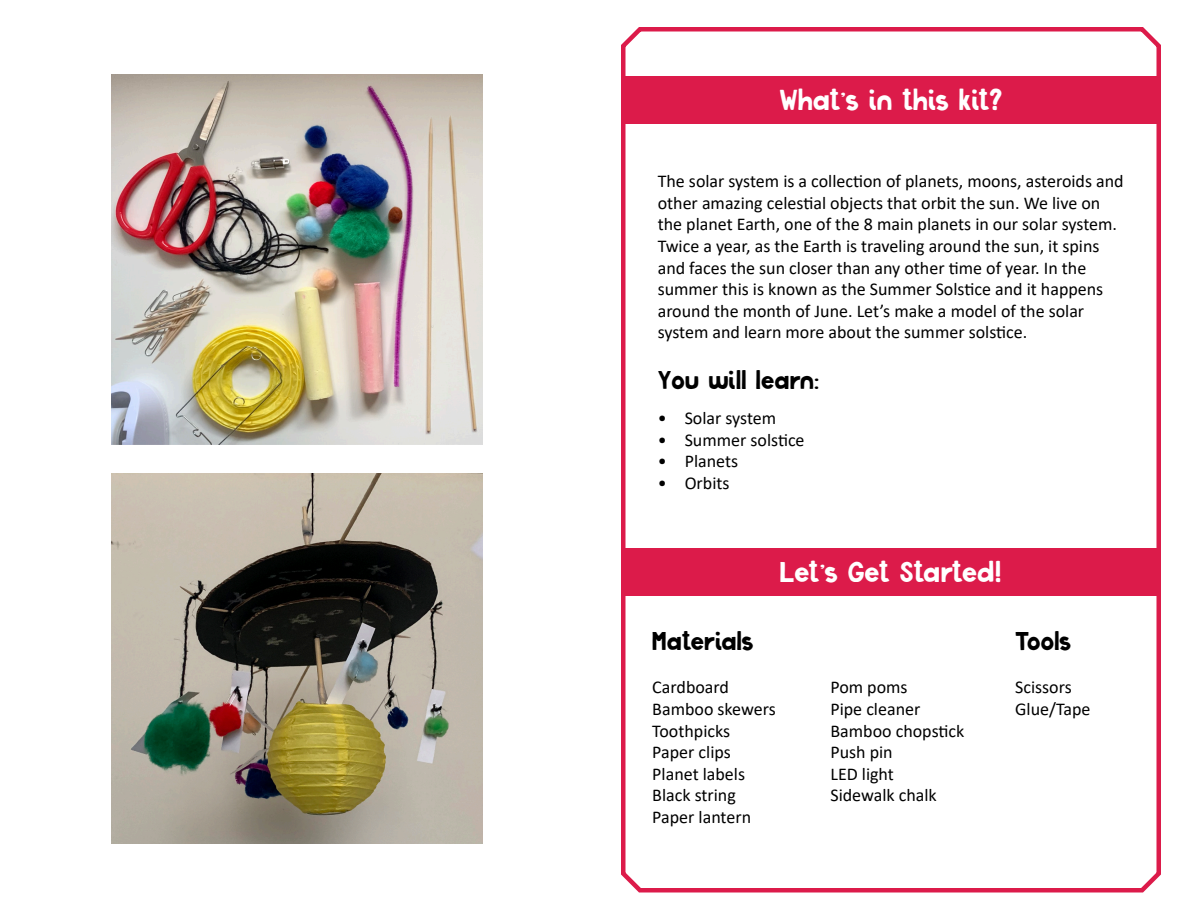
<style>
.page{position:relative;width:1188px;height:918px;background:#fff}
.page>*{position:absolute;margin:0;border:0;box-sizing:border-box;transform-origin:0 0}
.t1{font:27px "Bluberry";letter-spacing:-.015em;color:#fff}
.t2{font:24px "Bluberry";color:#000}
.t3{font:18px/21.6px "Calibri";color:#000}
</style>
<div class="page">
<svg style="left:621px;top:27px;width:540px;height:866px"></svg>
<div style="left:621px;top:76px;width:540px;height:48px;background:#dc1b4a"></div>
<div style="left:621px;top:548px;width:540px;height:48px;background:#dc1b4a"></div>
<img style="left:112px;top:74px;width:370px;height:371px">
<img style="left:112px;top:473px;width:370px;height:371px">
<p class="t1" style="left:780px;top:88px;width:224px">What’s in this kit?</p>
<p class="t3" style="left:658px;top:170px;width:467px">The solar system is a collection of planets, moons, asteroids and other amazing celestial objects that orbit the sun. We live on the planet Earth, one of the 8 main planets in our solar system.<br>Twice a year, as the Earth is traveling around the sun, it spins and faces the sun closer than any other time of year. In the summer this is known as the Summer Solstice and it happens around the month of June. Let’s make a model of the solar system and learn more about the summer solstice.</p>
<p class="t2" style="left:658px;top:369px;width:163px">You will learn:</p>
<p class="t3" style="left:658px;top:407px;width:120px">• Solar system</p>
<p class="t3" style="left:658px;top:429px;width:148px">• Summer solstice</p>
<p class="t3" style="left:658px;top:450px;width:82px">• Planets</p>
<p class="t3" style="left:658px;top:472px;width:73px">• Orbits</p>
<p class="t1" style="left:780px;top:559px;width:224px">Let’s Get Started!</p>
<p class="t2" style="left:652px;top:630px;width:103px">Materials</p>
<p class="t3" style="left:652px;top:676px;width:78px">Cardboard</p>
<p class="t3" style="left:652px;top:698px;width:125px">Bamboo skewers</p>
<p class="t3" style="left:652px;top:719px;width:79px">Toothpicks</p>
<p class="t3" style="left:652px;top:741px;width:80px">Paper clips</p>
<p class="t3" style="left:652px;top:763px;width:94px">Planet labels</p>
<p class="t3" style="left:652px;top:784px;width:85px">Black string</p>
<p class="t3" style="left:652px;top:806px;width:100px">Paper lantern</p>
<p class="t3" style="left:830px;top:676px;width:79px">Pom poms</p>
<p class="t3" style="left:830px;top:698px;width:91px">Pipe cleaner</p>
<p class="t3" style="left:830px;top:719px;width:135px">Bamboo chopstick</p>
<p class="t3" style="left:830px;top:741px;width:64px">Push pin</p>
<p class="t3" style="left:830px;top:763px;width:65px">LED light</p>
<p class="t3" style="left:830px;top:784px;width:108px">Sidewalk chalk</p>
<p class="t2" style="left:1015px;top:630px;width:57px">Tools</p>
<p class="t3" style="left:1015px;top:676px;width:58px">Scissors</p>
<p class="t3" style="left:1015px;top:698px;width:77px">Glue/Tape</p>
</div>
